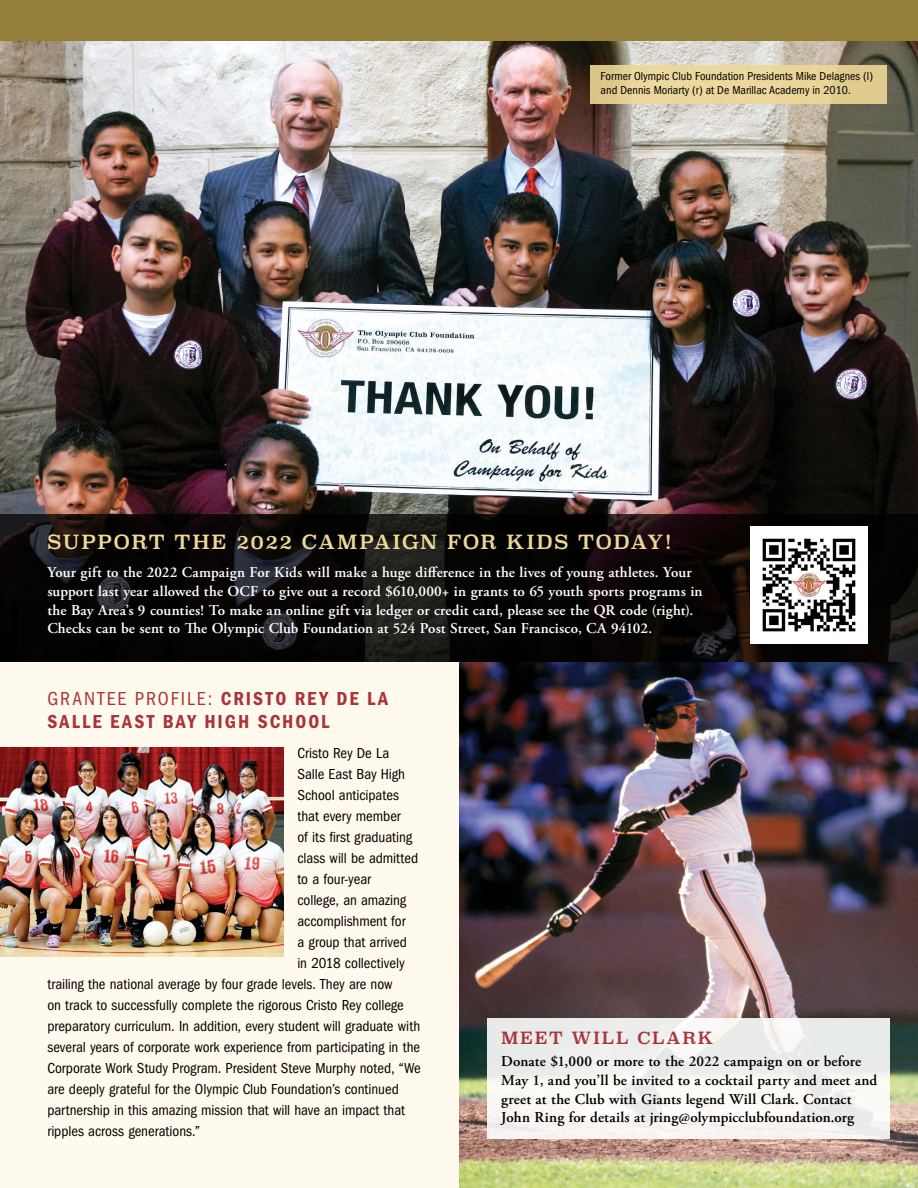
<style>
.page{position:relative;width:918px;height:1188px;background:#fff}
.page>*{position:absolute;margin:0;border:0;box-sizing:border-box;transform-origin:0 0}
.t1{font:19.5px "Superclarendon Rg";letter-spacing:.08em;color:#eed897}
.t2{font:condensed 19.5px "ITC Franklin Gothic Std";letter-spacing:.1em;color:#a93439}
.t3{font:19.5px "ITC Franklin Gothic Std Dm Cd";letter-spacing:.105em;color:#a93439}
.t4{font:16.5px "Superclarendon";letter-spacing:.1em;color:#a93439}
.t5{font:condensed 15px "ITC Franklin Gothic Std";letter-spacing:-.005em;color:#000}
.t6{font:600 15px/18.8px "Adobe Garamond Pro";letter-spacing:.01em;color:#fff}
.t7{font:600 15px/18.8px "Adobe Garamond Pro";letter-spacing:.005em;color:#000}
.t8{font:condensed 12px/13.5px "ITC Franklin Gothic Std";color:#000}
.s1{font-family:"ITC Franklin Gothic Std Dm Cd";font-stretch:normal}
</style>
<div class="page">
<div style="left:0;top:0;width:918px;height:41px;background:#947f3a"></div>
<img style="left:459px;top:662px;width:459px;height:526px">
<img style="left:0;top:41px;width:918px;height:473px">
<div style="left:0;top:662px;width:459px;height:526px;background:#fffaeb"></div>
<svg style="left:0;top:514px;width:918px;height:148px;background:#0c0a0a"></svg>
<img style="left:751px;top:526px;width:117px;height:117px">
<div style="left:590px;top:65px;width:296px;height:39px;background:#eed897"></div>
<div style="left:487px;top:1019px;width:402px;height:120px;background:#f2f1ef"></div>
<img style="left:0;top:748px;width:284px;height:209px">
<p class="t8" style="left:601px;top:70px;width:274px">Former Olympic Club Foundation Presidents Mike Delagnes (l) and Dennis Moriarty (r) at De Marillac Academy in 2010.</p>
<h1 class="t1" style="left:47px;top:531px;width:626px">SUPPORT THE 2022 CAMPAIGN FOR KIDS TODAY!</h1>
<p class="t6" style="left:47px;top:563px;width:657px">Your gift to the 2022 Campaign For Kids will make a huge difference in the lives of young athletes. Your support last year allowed the OCF to give out a record $610,000+ in grants to 65 youth sports programs in the Bay Area’s 9 counties! To make an online gift via ledger or credit card, please see the QR code (right).<br>Checks can be sent to The Olympic Club Foundation at 524 Post Street, San Francisco, CA 94102.</p>
<h1 class="t2" style="left:47px;top:688px;width:342px">GRANTEE PROFILE: <span class="s1">CRISTO REY DE LA</span></h1>
<h1 class="t3" style="left:47px;top:711px;width:284px">SALLE EAST BAY HIGH SCHOOL</h1>
<p class="t5" style="left:297px;top:745px;width:93px">Cristo Rey De La</p>
<p class="t5" style="left:297px;top:766px;width:109px">Salle East Bay High</p>
<p class="t5" style="left:297px;top:787px;width:103px">School anticipates</p>
<p class="t5" style="left:297px;top:808px;width:105px">that every member</p>
<p class="t5" style="left:297px;top:829px;width:116px">of its first graduating</p>
<p class="t5" style="left:297px;top:850px;width:122px">class will be admitted</p>
<p class="t5" style="left:297px;top:871px;width:75px">to a four-year</p>
<p class="t5" style="left:297px;top:892px;width:110px">college, an amazing</p>
<p class="t5" style="left:297px;top:913px;width:110px">accomplishment for</p>
<p class="t5" style="left:297px;top:934px;width:111px">a group that arrived</p>
<p class="t5" style="left:297px;top:955px;width:109px">in 2018 collectively</p>
<p class="t5" style="left:47px;top:976px;width:347px">trailing the national average by four grade levels. They are now</p>
<p class="t5" style="left:47px;top:997px;width:358px">on track to successfully complete the rigorous Cristo Rey college</p>
<p class="t5" style="left:47px;top:1018px;width:374px">preparatory curriculum. In addition, every student will graduate with</p>
<p class="t5" style="left:47px;top:1039px;width:374px">several years of corporate work experience from participating in the</p>
<p class="t5" style="left:47px;top:1060px;width:375px">Corporate Work Study Program. President Steve Murphy noted, “We</p>
<p class="t5" style="left:47px;top:1081px;width:353px">are deeply grateful for the Olympic Club Foundation’s continued</p>
<p class="t5" style="left:47px;top:1102px;width:359px">partnership in this amazing mission that will have an impact that</p>
<p class="t5" style="left:47px;top:1123px;width:154px">ripples across generations.”</p>
<p class="t4" style="left:501px;top:1027px;width:213px">MEET WILL CLARK</p>
<p class="t7" style="left:501px;top:1052px;width:377px">Donate $1,000 or more to the 2022 campaign on or before May 1, and you’ll be invited to a cocktail party and meet and greet at the Club with Giants legend Will Clark. Contact John Ring for details at jring@olympicclubfoundation.org</p>
</div>
